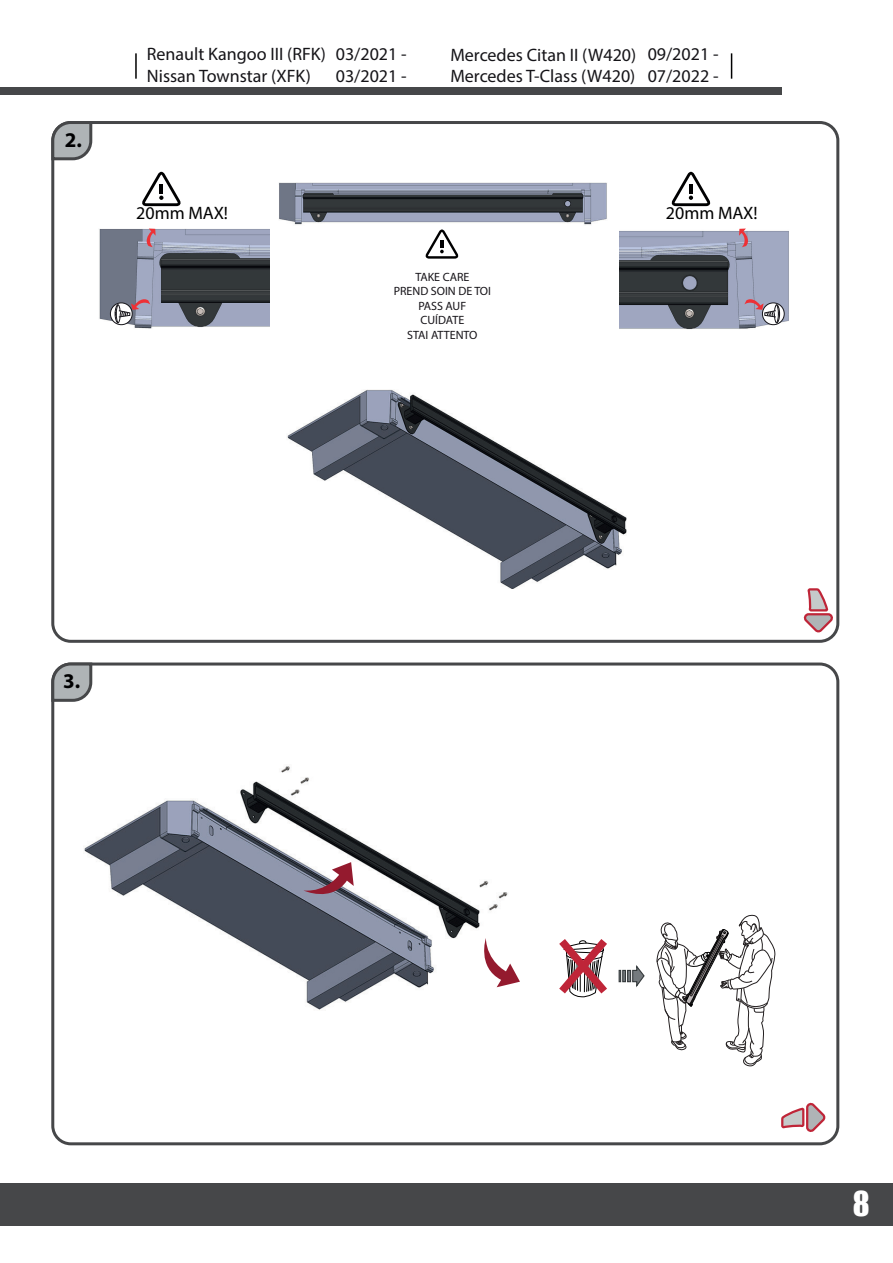
<style>
.page{position:relative;width:893px;height:1263px;background:#fff}
.page>*{position:absolute;margin:0;border:0;box-sizing:border-box;transform-origin:0 0}
.t1{font:31.5px "Impact";color:#fff}
.t2{font:700 21px "Myriad Pro";color:#000001}
.t3{font:18px/21.6px "Myriad Pro";color:#151418}
.t4{font:18px "Myriad Pro";color:#000001}
.t5{font:12px/14.4px "Myriad Pro";color:#171419;text-align:center}
</style>
<div class="page">
<img style="left:84px;top:766px;width:424px;height:244px">
<div style="left:0;top:1183px;width:893px;height:43px;background:#464749"></div>
<div style="left:0;top:87px;width:782px;height:7px;background:#464749"></div>
<div style="left:51px;top:121px;width:788px;height:522px;border:3px solid #464749;border-radius:18px"></div>
<svg style="left:51px;top:121px;width:43px;height:41px;background:#a3a6a8"></svg>
<svg style="left:803px;top:587px;width:33px;height:48px"></svg>
<div style="left:51px;top:663px;width:788px;height:482px;border:3px solid #464749;border-radius:18px"></div>
<svg style="left:51px;top:662px;width:43px;height:41px;background:#a3a6a7"></svg>
<svg style="left:781px;top:1102px;width:45px;height:30px"></svg>
<svg style="left:142px;top:172px;width:39px;height:34px"></svg>
<svg style="left:303px;top:862px;width:51px;height:41px"></svg>
<svg style="left:426px;top:229px;width:32px;height:30px"></svg>
<img style="left:279px;top:183px;width:328px;height:42px">
<img style="left:99px;top:228px;width:170px;height:101px">
<img style="left:620px;top:231px;width:169px;height:98px">
<img style="left:287px;top:389px;width:340px;height:200px">
<svg style="left:477px;top:938px;width:43px;height:49px"></svg>
<svg style="left:656px;top:914px;width:120px;height:153px"></svg>
<svg style="left:559px;top:939px;width:62px;height:59px"></svg>
<svg style="left:627px;top:970px;width:4px;height:12px"></svg>
<svg style="left:631px;top:965px;width:14px;height:23px"></svg>
<svg style="left:622px;top:970px;width:4px;height:12px"></svg>
<svg style="left:110px;top:303px;width:22px;height:22px"></svg>
<div style="left:110px;top:303px;width:23px;height:22px;border:1px solid #151419;border-radius:50%"></div>
<svg style="left:115px;top:297px;width:35px;height:26px"></svg>
<svg style="left:145px;top:229px;width:11px;height:18px"></svg>
<svg style="left:762px;top:303px;width:22px;height:22px"></svg>
<div style="left:762px;top:303px;width:22px;height:22px;border:1px solid #151419;border-radius:50%"></div>
<svg style="left:744px;top:297px;width:36px;height:26px"></svg>
<svg style="left:739px;top:229px;width:11px;height:18px"></svg>
<svg style="left:672px;top:172px;width:38px;height:34px"></svg>
<hr style="left:135px;top:53px;width:2px;height:26px;background:#000001">
<svg style="left:731px;top:53px;width:1px;height:26px"></svg>
<p class="t2" style="left:65px;top:126px;width:19px">2.</p>
<p class="t3" style="left:147px;top:43px;width:181px">Renault Kangoo III (RFK)<br>Nissan Townstar (XFK)</p>
<p class="t3" style="left:336px;top:43px;width:72px">03/2021 -<br>03/2021 -</p>
<p class="t3" style="left:450px;top:43px;width:187px">Mercedes Citan II (W420)<br>Mercedes T-Class (W420)</p>
<p class="t3" style="left:648px;top:43px;width:72px">09/2021 -<br>07/2022 -</p>
<p class="t4" style="left:136px;top:202px;width:93px">20mm MAX!</p>
<p class="t4" style="left:666px;top:202px;width:93px">20mm MAX!</p>
<p class="t5" style="left:394px;top:270px;width:99px">TAKE CARE<br>PREND SOIN DE TOI<br>PASS AUF<br>CUÍDATE<br>STAI ATTENTO</p>
<p class="t2" style="left:63px;top:668px;width:19px">3.</p>
<h1 class="t1" style="left:853px;top:1179px;width:18px">8</h1>
</div>
